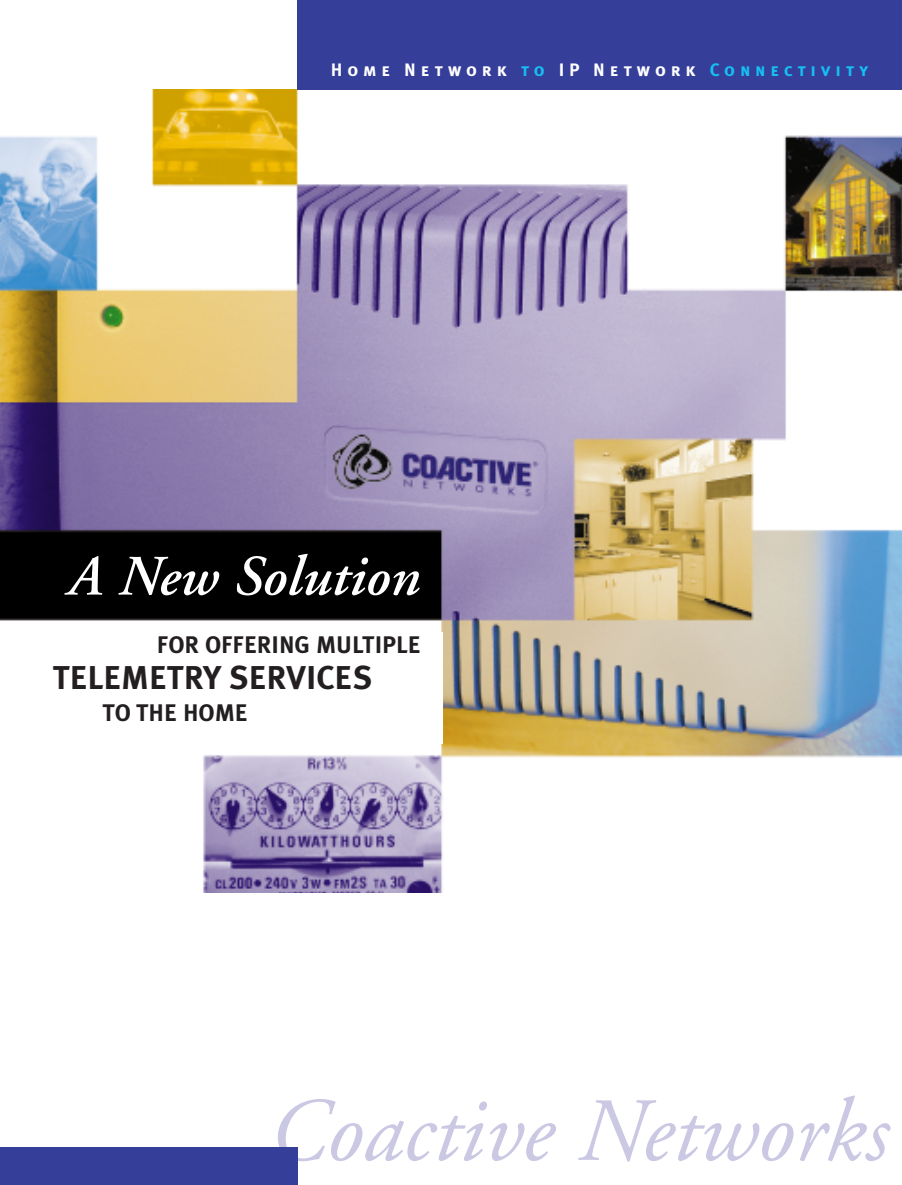
<style>
.page{position:relative;width:902px;height:1185px;background:#fff}
.page>*{position:absolute;margin:0;border:0;box-sizing:border-box;transform-origin:0 0}
.t1{font:italic 90px "Adobe Garamond";color:#cac8e3}
.t2{font:italic 600 57px "Adobe Garamond";color:#fff}
.t3{font:33px "Meta Plus Bold Caps";color:#231f20}
.t4{font:24px "Meta Plus Bold Caps";color:#231f20}
.t5{font:18px "Meta Plus Bold Caps";letter-spacing:.265em;color:#fff}
.s1{color:#15c0f2}
</style>
<div class="page">
<img style="left:0;top:90px;width:902px;height:802px">
<div style="left:0;top:1147px;width:297px;height:38px;background:#353e99"></div>
<div style="left:36px;top:632px;width:406px;height:112px;background:#fff"></div>
<div style="left:297px;top:0;width:605px;height:90px;background:#353e99"></div>
<p class="t5" style="left:331px;top:59px;width:539px">Home Network <span class="s1">to</span> IP Network <span class="s1">Connectivity</span></p>
<h2 class="t2" style="left:68px;top:554px;width:353px">A New Solution</h2>
<h3 class="t4" style="left:157px;top:630px;width:265px">FOR OFFERING MULTIPLE</h3>
<h3 class="t3" style="left:53px;top:658px;width:321px">TELEMETRY SERVICES</h3>
<h3 class="t4" style="left:102px;top:699px;width:147px">TO THE HOME</h3>
<h1 class="t1" style="left:268px;top:1095px;width:621px">Coactive Networks</h1>
</div>
